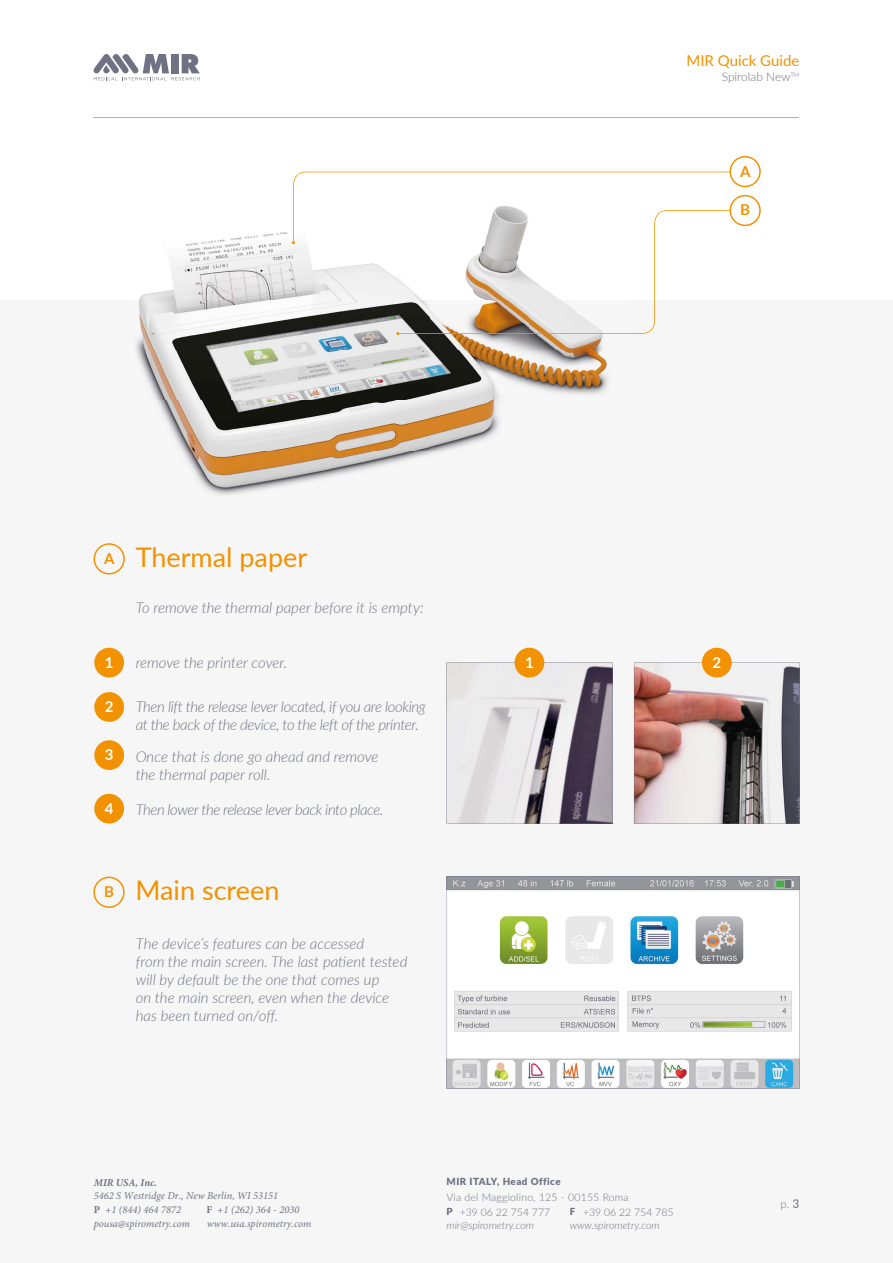
<style>
.page{position:relative;width:893px;height:1263px;background:#fff}
.page>*{position:absolute;margin:0;border:0;box-sizing:border-box;transform-origin:0 0}
.t1{font:27px "Lato";color:#f39200}
.t2{font:italic 300 15px/18px "Lato";color:#6f7283}
.t3{font:italic 300 15px/18px "Lato";letter-spacing:-.025em;color:#6f7283}
.t4{font:italic 300 15px "Lato";letter-spacing:-.03em;color:#6f7283}
.t5{font:15px "Lato";color:#f39200}
.t6{font:700 15px "Lato";color:#fff}
.t7{font:700 15px "Lato";color:#f39200}
.t8{font:300 12px "Lato";color:#6f7283}
.t9{font:300 11.25px "Lato";color:#6f7283}
.t10{font:italic 10.5px/13.6px "Minion Pro";color:#6f7283}
.t11{font:300 10.5px/14.2px "Lato";letter-spacing:.02em;color:#6f7283}
.t12{font:italic 300 10.5px "Lato";color:#6f7283}
.t13{font:300 10.5px "Lato";color:#6f7283}
.t14{font:italic 700 10.5px "Minion Pro";color:#6f7283}
.t15{font:900 9.75px "Lato";letter-spacing:.05em;color:#6f7283}
.s1{font-weight:700;font-style:normal}
.s2{font-weight:900;font-size:9.75px}
.s3{font-weight:400;font-size:12px}
</style>
<div class="page">
<div style="left:0;top:300px;width:893px;height:963px;background:#f6f6f6"></div>
<img style="left:136px;top:232px;width:472px;height:263px">
<svg style="left:446px;top:663px;width:166px;height:160px"></svg>
<img style="left:634px;top:663px;width:166px;height:160px">
<hr style="left:94px;top:118px;width:705px;height:1px;background:#b3b2bc">
<svg style="left:93px;top:54px;width:107px;height:26px"></svg>
<svg style="left:292px;top:156px;width:469px;height:179px"></svg>
<svg style="left:447px;top:877px;width:353px;height:212px"></svg>
<svg style="left:93px;top:877px;width:32px;height:31px"></svg>
<svg style="left:94px;top:543px;width:31px;height:31px"></svg>
<div style="left:94px;top:648px;width:30px;height:29px;background:#f39200;border-radius:50%"></div>
<div style="left:94px;top:692px;width:30px;height:30px;background:#f39200;border-radius:50%"></div>
<div style="left:94px;top:740px;width:30px;height:30px;background:#f39200;border-radius:50%"></div>
<div style="left:94px;top:794px;width:30px;height:29px;background:#f39200;border-radius:50%"></div>
<div style="left:514px;top:648px;width:30px;height:29px;background:#f39200;border-radius:50%"></div>
<div style="left:702px;top:648px;width:30px;height:29px;background:#f39200;border-radius:50%"></div>
<p class="t5" style="left:686px;top:50px;width:114px">MIR Quick Guide</p>
<p class="t8" style="left:722px;top:68px;width:79px">Spirolab New<sup>TM</sup></p>
<p class="t7" style="left:740px;top:160px;width:12px">A</p>
<p class="t7" style="left:740px;top:199px;width:11px">B</p>
<p class="t7" style="left:104px;top:547px;width:12px">A</p>
<h1 class="t1" style="left:136px;top:538px;width:173px">Thermal paper</h1>
<p class="t2" style="left:136px;top:598px;width:289px">To remove the thermal paper before it is empty:</p>
<p class="t6" style="left:105px;top:651px;width:10px">1</p>
<p class="t2" style="left:136px;top:653px;width:153px">remove the printer cover.</p>
<p class="t6" style="left:105px;top:695px;width:10px">2</p>
<p class="t3" style="left:136px;top:697px;width:292px">Then lift the release lever located, if you are looking at the back of the device, to the left of the printer.</p>
<p class="t2" style="left:136px;top:747px;width:244px">Once that is done go ahead and remove the thermal paper roll.</p>
<p class="t6" style="left:105px;top:744px;width:10px">3</p>
<p class="t6" style="left:105px;top:797px;width:10px">4</p>
<p class="t4" style="left:136px;top:799px;width:249px">Then lower the release lever back into place.</p>
<p class="t7" style="left:104px;top:881px;width:11px">B</p>
<h1 class="t1" style="left:136px;top:871px;width:145px">Main screen</h1>
<p class="t2" style="left:136px;top:934px;width:273px">The device’s features can be accessed<br>from the main screen. The last patient tested will by default be the one that comes up<br>on the main screen, even when the device has been turned on/off.</p>
<p class="t6" style="left:525px;top:651px;width:10px">1</p>
<p class="t6" style="left:712px;top:651px;width:10px">2</p>
<p class="t14" style="left:94px;top:1175px;width:65px">MIR USA, Inc.</p>
<p class="t10" style="left:94px;top:1189px;width:186px">5462 S Westridge Dr., New Berlin, WI 53151<br><span class="s1">P</span> +1 (844) 464 7872</p>
<p class="t10" style="left:206px;top:1203px;width:94px"><span class="s1">F</span> +1 (262) 364 - 2030</p>
<p class="t15" style="left:446px;top:1174px;width:116px">MIR ITALY, Head Office</p>
<p class="t11" style="left:446px;top:1190px;width:184px">Via del Maggiolino, 125 - 00155 Roma<br><span class="s2">P</span> +39 06 22 754 777</p>
<p class="t15" style="left:570px;top:1204px;width:7px">F</p>
<p class="t13" style="left:583px;top:1204px;width:92px">+39 06 22 754 785</p>
<p class="t9" style="left:781px;top:1196px;width:20px">p. <span class="s3">3</span></p>
<p class="t10" style="left:94px;top:1216px;width:98px">pousa@spirometry.com</p>
<p class="t10" style="left:207px;top:1216px;width:106px">www.usa.spirometry.com</p>
<p class="t12" style="left:446px;top:1217px;width:89px">mir@spirometry.com</p>
<p class="t12" style="left:570px;top:1217px;width:91px">www.spirometry.com</p>
</div>
